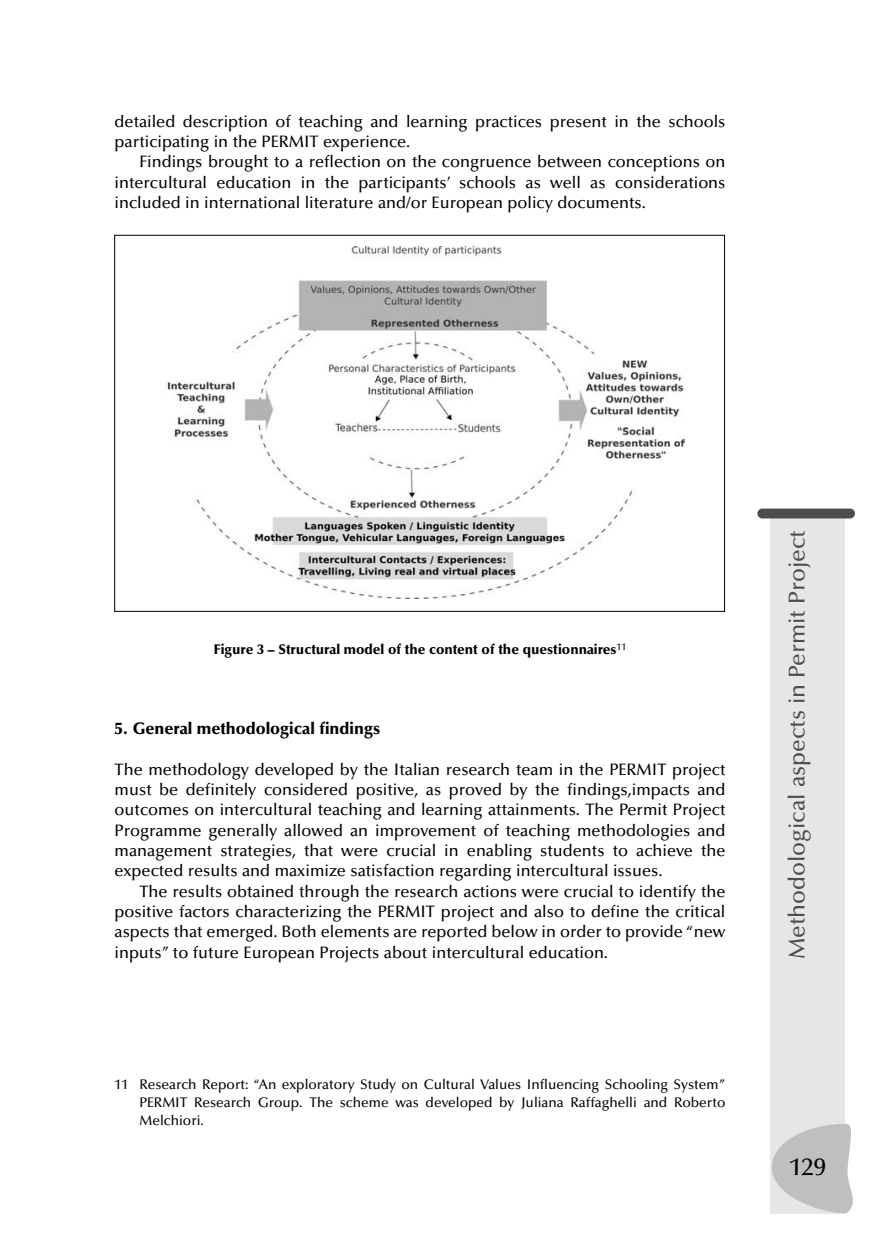
<style>
.page{position:relative;width:869px;height:1241px;background:#fff}
.page>*{position:absolute;margin:0;border:0;box-sizing:border-box;transform-origin:0 0}
.t1{font:500 24.5px "Optima";color:#000}
.t2{font:500 22.75px "Optima";color:#4d4d4d}
.t3{font:500 16.62px "Optima";color:#000}
.t4{font:900 16.62px "Optima";color:#000}
.t5{font:500 14px/17.7px "Optima";color:#000;text-align:justify}
.t6{font:900 14px "Optima";color:#000}
</style>
<div class="page">
<div style="left:770px;top:516px;width:74px;height:697px;background:#e6e6e6"></div>
<div style="left:757px;top:508px;width:97px;height:10px;background:#4d4d4d;border-radius:5px"></div>
<svg style="left:772px;top:1123px;width:81px;height:89px"></svg>
<img style="left:167px;top:247px;width:517px;height:351px">
<p class="t3" style="left:115px;top:115px;width:612px">detailed description of teaching and learning practices present in the schools</p>
<p class="t3" style="left:115px;top:135px;width:297px">participating in the PERMIT experience.</p>
<p class="t3" style="left:139px;top:155px;width:587px">Findings brought to a reflection on the congruence between conceptions on</p>
<p class="t3" style="left:115px;top:175px;width:612px">intercultural education in the participants’ schools as well as considerations</p>
<p class="t3" style="left:115px;top:196px;width:532px">included in international literature and/or European policy documents.</p>
<p class="t6" style="left:214px;top:643px;width:413px">Figure 3 – Structural model of the content of the questionnaires<sup>11</sup></p>
<p class="t4" style="left:115px;top:721px;width:267px">5. General methodological findings</p>
<p class="t3" style="left:115px;top:762px;width:612px">The methodology developed by the Italian research team in the PERMIT project</p>
<p class="t3" style="left:115px;top:782px;width:612px">must be definitely considered positive, as proved by the findings,impacts and</p>
<p class="t3" style="left:115px;top:803px;width:612px">outcomes on intercultural teaching and learning attainments. The Permit Project</p>
<p class="t3" style="left:115px;top:823px;width:612px">Programme generally allowed an improvement of teaching methodologies and</p>
<p class="t3" style="left:114px;top:843px;width:612px">management strategies, that were crucial in enabling students to achieve the</p>
<p class="t3" style="left:114px;top:864px;width:549px">expected results and maximize satisfaction regarding intercultural issues.</p>
<p class="t3" style="left:139px;top:884px;width:587px">The results obtained through the research actions were crucial to identify the</p>
<p class="t3" style="left:114px;top:904px;width:612px">positive factors characterizing the PERMIT project and also to define the critical</p>
<p class="t3" style="left:114px;top:925px;width:612px">aspects that emerged. Both elements are reported below in order to provide “new</p>
<p class="t3" style="left:114px;top:945px;width:495px">inputs” to future European Projects about intercultural education.</p>
<p class="t5" style="left:139px;top:1076px;width:587px;text-indent:-25px">11 Research Report: “An exploratory Study on Cultural Values Influencing Schooling System” PERMIT Research Group. The scheme was developed by Juliana Raffaghelli and Roberto Melchiori.</p>
<p class="t2" style="left:787px;top:959px;width:430px;rotate:-90deg">Methodological aspects in Permit Project</p>
<p class="t1" style="left:789px;top:1156px;width:38px">129</p>
</div>
